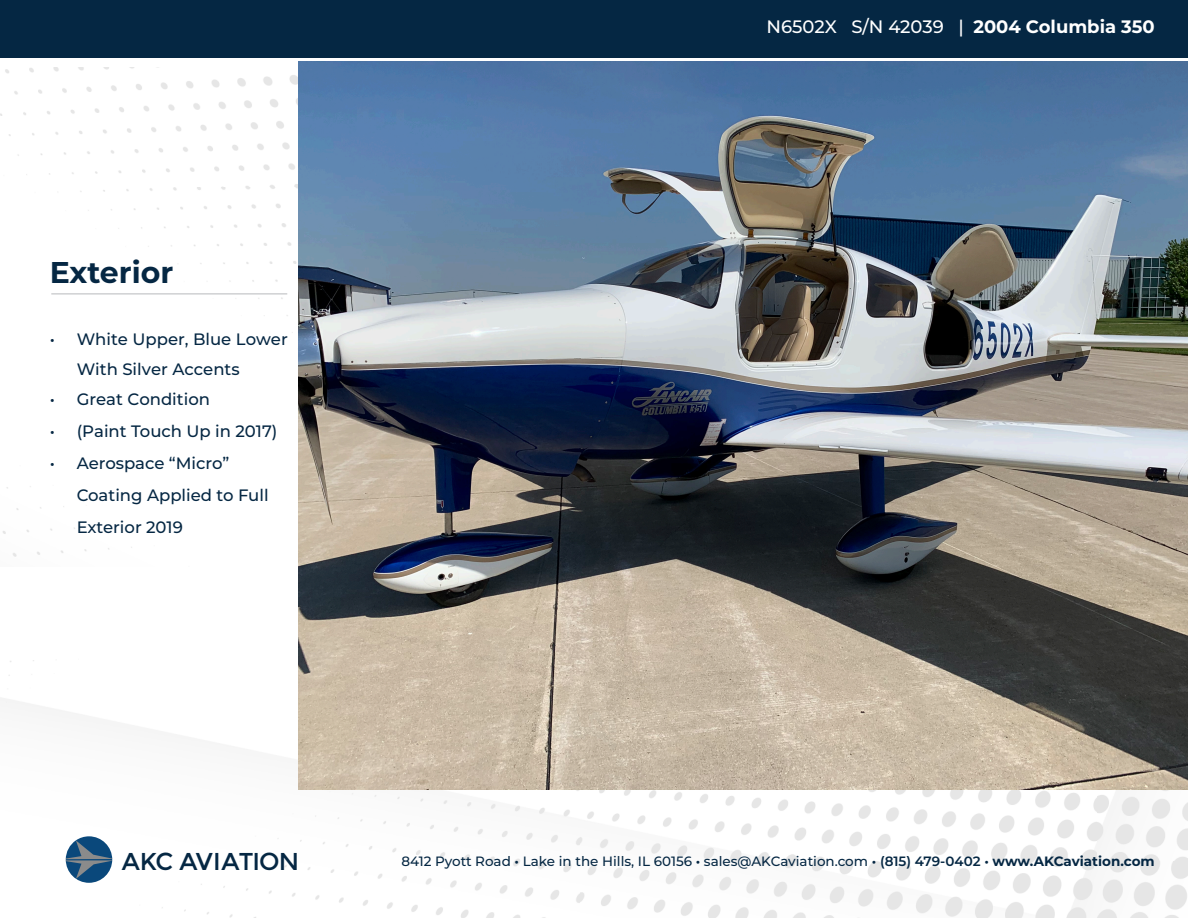
<style>
.page{position:relative;width:1188px;height:918px;background:#fff}
.page>*{position:absolute;margin:0;border:0;box-sizing:border-box;transform-origin:0 0}
.t1{font:700 30px "Montserrat";color:#052743}
.t2{font:24.45px "Montserrat";letter-spacing:-.04em;color:#052743}
.t3{font:500 18px "Montserrat";color:#fff}
.t4{font:500 16.5px/32.1px "Montserrat";color:#052743}
.t5{font:500 13.5px "Montserrat";color:#052743}
.s1{font-weight:700}
.s2{font-weight:600}
</style>
<div class="page">
<img style="left:1097px;top:790px;width:91px;height:72px">
<img style="left:0;top:660px;width:1097px;height:258px">
<img style="left:1095px;top:862px;width:93px;height:56px">
<img style="left:3px;top:186px;width:295px;height:371px">
<img style="left:0;top:67px;width:298px;height:119px">
<svg style="left:66px;top:836px;width:46px;height:47px"></svg>
<div style="left:0;top:0;width:1188px;height:57px;background:#052743"></div>
<hr style="left:51px;top:294px;width:236px;height:1px;background:#b8b9bc">
<img style="left:298px;top:62px;width:890px;height:728px">
<h1 class="t1" style="left:50px;top:251px;width:125px">Exterior</h1>
<p class="t4" style="left:77px;top:323px;width:213px;line-height:30px;text-indent:-27px">• White Upper, Blue Lower<br>With Silver Accents</p>
<p class="t4" style="left:50px;top:382px;width:162px">• Great Condition</p>
<p class="t4" style="left:50px;top:414px;width:229px">• (Paint Touch Up in 2017)</p>
<p class="t4" style="left:77px;top:447px;width:193px;text-indent:-27px">• Aerospace “Micro”<br>Coating Applied to Full<br>Exterior 2019</p>
<p class="t3" style="left:766px;top:14px;width:390px">N6502X S/N 42039 | <span class="s1">2004 Columbia 350</span></p>
<h2 class="t2" style="left:122px;top:847px;width:179px">AKC AVIATION</h2>
<p class="t5" style="left:401px;top:852px;width:755px">8412 Pyott Road <span class="s2">•</span> Lake in the Hills, IL 60156 <span class="s2">•</span> sales@AKCaviation.com <span class="s2">• (815) 479-0402 •</span> <span class="s1">www.AKCaviation.com</span></p>
</div>
